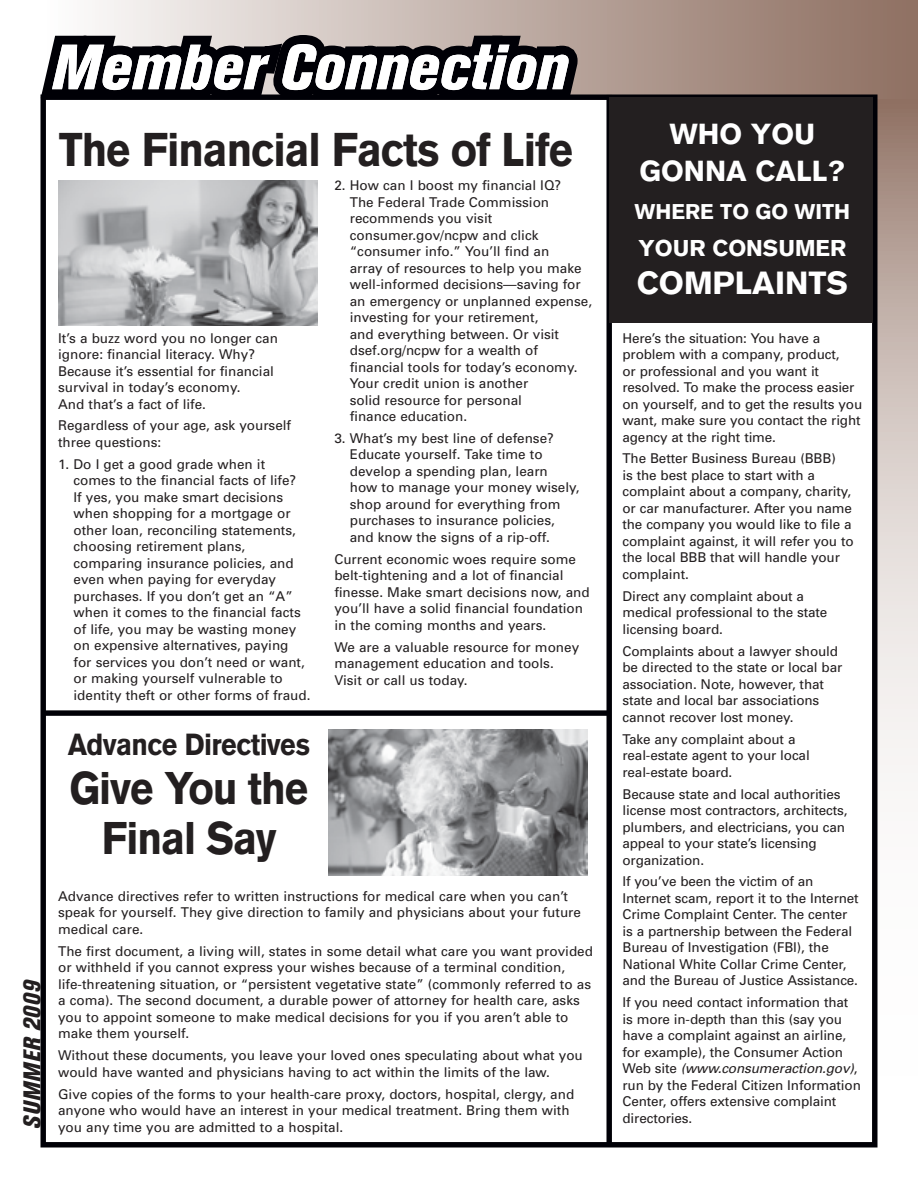
<style>
.page{position:relative;width:918px;height:1188px;background:#fff}
.page>*{position:absolute;margin:0;border:0;box-sizing:border-box;transform-origin:0 0}
.BODY_TEXT{font:italic 800 condensed 63px "Akzidenz Grotesk BE";color:#fff}
.BODY_TEXT-2{font:900 46.5px "Akzidenz Grotesk";letter-spacing:-.025em;color:#231f20;scale:.9 1}
.BODY_TEXT-3{font:900 45px/49.5px "Akzidenz Grotesk";letter-spacing:-.025em;color:#231f20;text-align:center;scale:.9 1}
.CU_ADDRESS_INFO{font:900 31.5px "Akzidenz Grotesk";color:#fff}
.BODY_TEXT-4{font:900 30px "Akzidenz Grotesk";letter-spacing:-.025em;color:#231f20;scale:.9 1}
.CU_ADDRESS_INFO-2{font:900 28.5px/37.5px "Akzidenz Grotesk";color:#fff;text-align:center}
.t1{font:italic 800 condensed 24px "Akzidenz Grotesk BE";color:#231f20}
.CU_ADDRESS_INFO-3{font:900 22.5px "Akzidenz Grotesk";color:#fff}
.CU_ADDRESS_INFO-4{font:900 21px "Akzidenz Grotesk";color:#fff}
.CU_ADDRESS_INFO-5{font:13.5px/16.5px "Univers";color:#231f20}
.s1{font-style:italic}
</style>
<div class="page">
<div style="left:45px;top:710px;width:565px;height:6px;background:#000006"></div>
<svg style="left:874px;top:100px;width:44px;height:1048px"></svg>
<svg style="left:590px;top:0;width:328px;height:100px;background:#a0877b"></svg>
<div style="left:41px;top:94px;width:837px;height:1053px;border:5px solid #000006"></div>
<svg style="left:40px;top:0;width:550px;height:196px"></svg>
<div style="left:606px;top:95px;width:6px;height:1049px;background:#000006"></div>
<div style="left:609px;top:98px;width:264px;height:225px;background:#231f20"></div>
<img style="left:58px;top:180px;width:259px;height:146px">
<img style="left:328px;top:730px;width:259px;height:145px">
<p class="BODY_TEXT" style="left:51px;top:33px;width:518px">Member Connection</p>
<p class="t1" style="left:19px;top:1129px;width:150px;rotate:-90deg">SUMMER 2009</p>
<p class="BODY_TEXT-2" style="left:59px;top:122px;width:573px">The Financial Facts of Life</p>
<p class="CU_ADDRESS_INFO-2" style="left:640px;top:115px;width:207px">Who You<br>Gonna Call?</p>
<p class="CU_ADDRESS_INFO-4" style="left:635px;top:199px;width:193px">Where to Go With</p>
<p class="CU_ADDRESS_INFO-3" style="left:639px;top:235px;width:209px">Your Consumer</p>
<p class="CU_ADDRESS_INFO" style="left:637px;top:264px;width:94px">Complai</p>
<p class="CU_ADDRESS_INFO" style="left:785px;top:264px;width:64px">nts</p>
<p class="CU_ADDRESS_INFO-5" style="left:622px;top:330px;width:241px">Here’s the situation: You have a problem with a company, product,<br>or professional and you want it resolved. To make the process easier on yourself, and to get the results you want, make sure you contact the right agency at the right time.</p>
<p class="CU_ADDRESS_INFO-5" style="left:622px;top:451px;width:233px">The Better Business Bureau (BBB)<br>is the best place to start with a complaint about a company, charity, or car manufacturer. After you name the company you would like to file a complaint against, it will refer you to the local BBB that will handle your complaint.</p>
<p class="CU_ADDRESS_INFO-5" style="left:622px;top:588px;width:206px">Direct any complaint about a medical professional to the state licensing board.</p>
<p class="CU_ADDRESS_INFO-5" style="left:622px;top:643px;width:221px">Complaints about a lawyer should be directed to the state or local bar association. Note, however, that state and local bar associations cannot recover lost money.</p>
<p class="CU_ADDRESS_INFO-5" style="left:622px;top:731px;width:189px">Take any complaint about a real-estate agent to your local real-estate board.</p>
<p class="CU_ADDRESS_INFO-5" style="left:622px;top:786px;width:227px">Because state and local authorities license most contractors, architects, plumbers, and electricians, you can appeal to your state’s licensing organization.</p>
<p class="CU_ADDRESS_INFO-5" style="left:622px;top:874px;width:238px">If you’ve been the victim of an Internet scam, report it to the Internet Crime Complaint Center. The center is a partnership between the Federal Bureau of Investigation (FBI), the National White Collar Crime Center, and the Bureau of Justice Assistance.</p>
<p class="CU_ADDRESS_INFO-5" style="left:622px;top:995px;width:240px">If you need contact information that is more in-depth than this (say you have a complaint against an airline, for example), the Consumer Action Web site <span class="s1">(www.consumeraction.gov)</span>, run by the Federal Citizen Information Center, offers extensive complaint directories.</p>
<p class="CU_ADDRESS_INFO-5" style="left:350px;top:177px;width:244px;text-indent:-15px">2. How can I boost my financial IQ?<br>The Federal Trade Commission recommends you visit consumer.gov/ncpw and click “consumer info.” You’ll find an<br>array of resources to help you make well-informed decisions—saving for an emergency or unplanned expense, investing for your retirement,<br>and everything between. Or visit dsef.org/ncpw for a wealth of financial tools for today’s economy.<br>Your credit union is another<br>solid resource for personal<br>finance education.</p>
<p class="CU_ADDRESS_INFO-5" style="left:350px;top:430px;width:231px;text-indent:-15px">3. What’s my best line of defense?<br>Educate yourself. Take time to develop a spending plan, learn<br>how to manage your money wisely, shop around for everything from purchases to insurance policies, and know the signs of a rip-off.</p>
<p class="CU_ADDRESS_INFO-5" style="left:334px;top:551px;width:257px">Current economic woes require some belt-tightening and a lot of financial finesse. Make smart decisions now, and you’ll have a solid financial foundation in the coming months and years.</p>
<p class="CU_ADDRESS_INFO-5" style="left:334px;top:639px;width:246px">We are a valuable resource for money management education and tools.<br>Visit or call us today.</p>
<p class="CU_ADDRESS_INFO-5" style="left:58px;top:330px;width:221px">It’s a buzz word you no longer can ignore: financial literacy. Why?<br>Because it’s essential for financial survival in today’s economy.<br>And that’s a fact of life.</p>
<p class="CU_ADDRESS_INFO-5" style="left:58px;top:418px;width:234px">Regardless of your age, ask yourself three questions:</p>
<p class="CU_ADDRESS_INFO-5" style="left:74px;top:456px;width:239px;text-indent:-15px">1. Do I get a good grade when it comes to the financial facts of life?<br>If yes, you make smart decisions when shopping for a mortgage or other loan, reconciling statements, choosing retirement plans, comparing insurance policies, and even when paying for everyday purchases. If you don’t get an “A” when it comes to the financial facts of life, you may be wasting money on expensive alternatives, paying<br>for services you don’t need or want, or making yourself vulnerable to identity theft or other forms of fraud.</p>
<p class="BODY_TEXT-4" style="left:68px;top:726px;width:271px">Advance Directives</p>
<p class="BODY_TEXT-3" style="left:70px;top:763px;width:268px">Give You the<br>Final Say</p>
<p class="CU_ADDRESS_INFO-5" style="left:58px;top:888px;width:524px">Advance directives refer to written instructions for medical care when you can’t speak for yourself. They give direction to family and physicians about your future medical care.</p>
<p class="CU_ADDRESS_INFO-5" style="left:58px;top:943px;width:536px">The first document, a living will, states in some detail what care you want provided or withheld if you cannot express your wishes because of a terminal condition, life-threatening situation, or “persistent vegetative state” (commonly referred to as a coma). The second document, a durable power of attorney for health care, asks you to appoint someone to make medical decisions for you if you aren’t able to make them yourself.</p>
<p class="CU_ADDRESS_INFO-5" style="left:58px;top:1047px;width:526px">Without these documents, you leave your loved ones speculating about what you would have wanted and physicians having to act within the limits of the law.</p>
<p class="CU_ADDRESS_INFO-5" style="left:58px;top:1086px;width:518px">Give copies of the forms to your health-care proxy, doctors, hospital, clergy, and anyone who would have an interest in your medical treatment. Bring them with you any time you are admitted to a hospital.</p>
</div>
